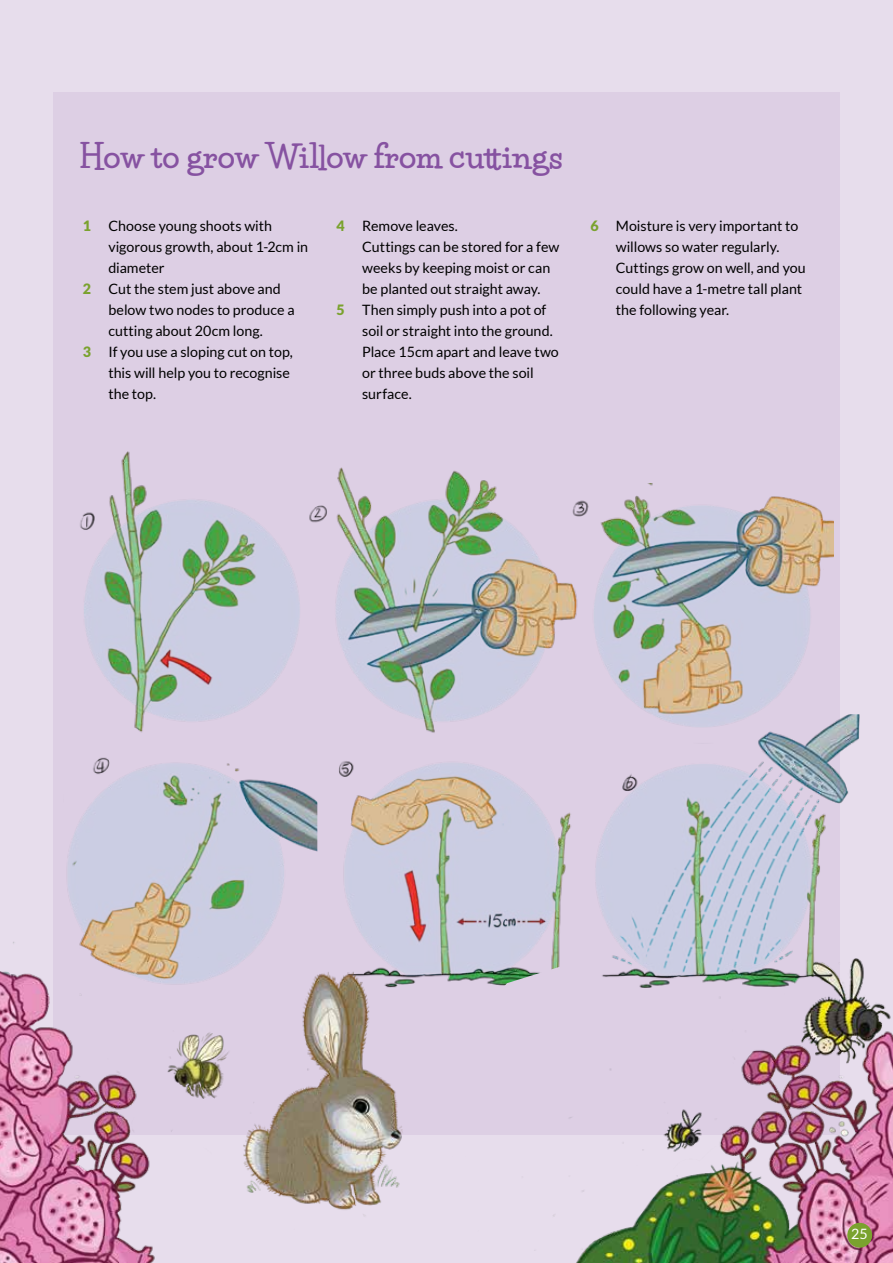
<style>
.page{position:relative;width:893px;height:1263px;background:#e7ddec}
.page>*{position:absolute;margin:0;border:0;box-sizing:border-box;transform-origin:0 0}
.t1{font:800 31.5px "Life Savers";color:#8652a1}
.t2{font:14.25px/21px "Lato";color:#000}
.t3{font:14.25px "Lato";color:#fff}
.s1{font-weight:900;color:#7aa22e}
</style>
<div class="page">
<hr style="left:0;top:0;width:1px;height:1263px;background:#8652a1">
<div style="left:53px;top:92px;width:786px;height:1042px;background:#ddcfe4"></div>
<img style="left:0;top:771px;width:893px;height:492px">
<img style="left:80px;top:451px;width:491px;height:282px">
<img style="left:64px;top:757px;width:253px;height:231px">
<img style="left:339px;top:761px;width:241px;height:235px">
<img style="left:571px;top:483px;width:262px;height:231px">
<img style="left:580px;top:714px;width:292px;height:287px">
<img style="left:219px;top:958px;width:196px;height:260px">
<img style="left:154px;top:1020px;width:84px;height:93px">
<div style="left:847px;top:1223px;width:25px;height:25px;background:#7aa22e;border-radius:50%"></div>
<h1 class="t1" style="left:79px;top:138px;width:486px">How to grow Willow from cuttings</h1>
<p class="t2" style="left:83px;top:215px;width:191px"><span class="s1">1</span> Choose young shoots with</p>
<p class="t2" style="left:108px;top:236px;width:201px">vigorous growth, about 1-2cm in</p>
<p class="t2" style="left:108px;top:257px;width:58px">diameter</p>
<p class="t2" style="left:83px;top:278px;width:199px"><span class="s1">2</span> Cut the stem just above and</p>
<p class="t2" style="left:108px;top:300px;width:188px">below two nodes to produce a</p>
<p class="t2" style="left:108px;top:321px;width:156px">cutting about 20cm long.</p>
<p class="t2" style="left:83px;top:342px;width:212px"><span class="s1">3</span> If you use a sloping cut on top,</p>
<p class="t2" style="left:108px;top:363px;width:183px">this will help you to recognise</p>
<p class="t2" style="left:108px;top:384px;width:49px">the top.</p>
<p class="t2" style="left:337px;top:216px;width:123px"><span class="s1">4</span> Remove leaves.</p>
<p class="t2" style="left:362px;top:237px;width:199px">Cuttings can be stored for a few</p>
<p class="t2" style="left:362px;top:258px;width:190px">weeks by keeping moist or can</p>
<p class="t2" style="left:362px;top:279px;width:180px">be planted out straight away.</p>
<p class="t2" style="left:337px;top:300px;width:211px"><span class="s1">5</span> Then simply push into a pot of</p>
<p class="t2" style="left:362px;top:321px;width:192px">soil or straight into the ground.</p>
<p class="t2" style="left:362px;top:342px;width:198px">Place 15cm apart and leave two</p>
<p class="t2" style="left:362px;top:363px;width:173px">or three buds above the soil</p>
<p class="t2" style="left:362px;top:384px;width:51px">surface.</p>
<p class="t2" style="left:616px;top:216px;width:191px;text-indent:-26px"><span class="s1">6</span> Moisture is very important to willows so water regularly.<br>Cuttings grow on well, and you could have a 1-metre tall plant the following year.</p>
<p class="t3" style="left:851px;top:1226px;width:18px">25</p>
</div>
